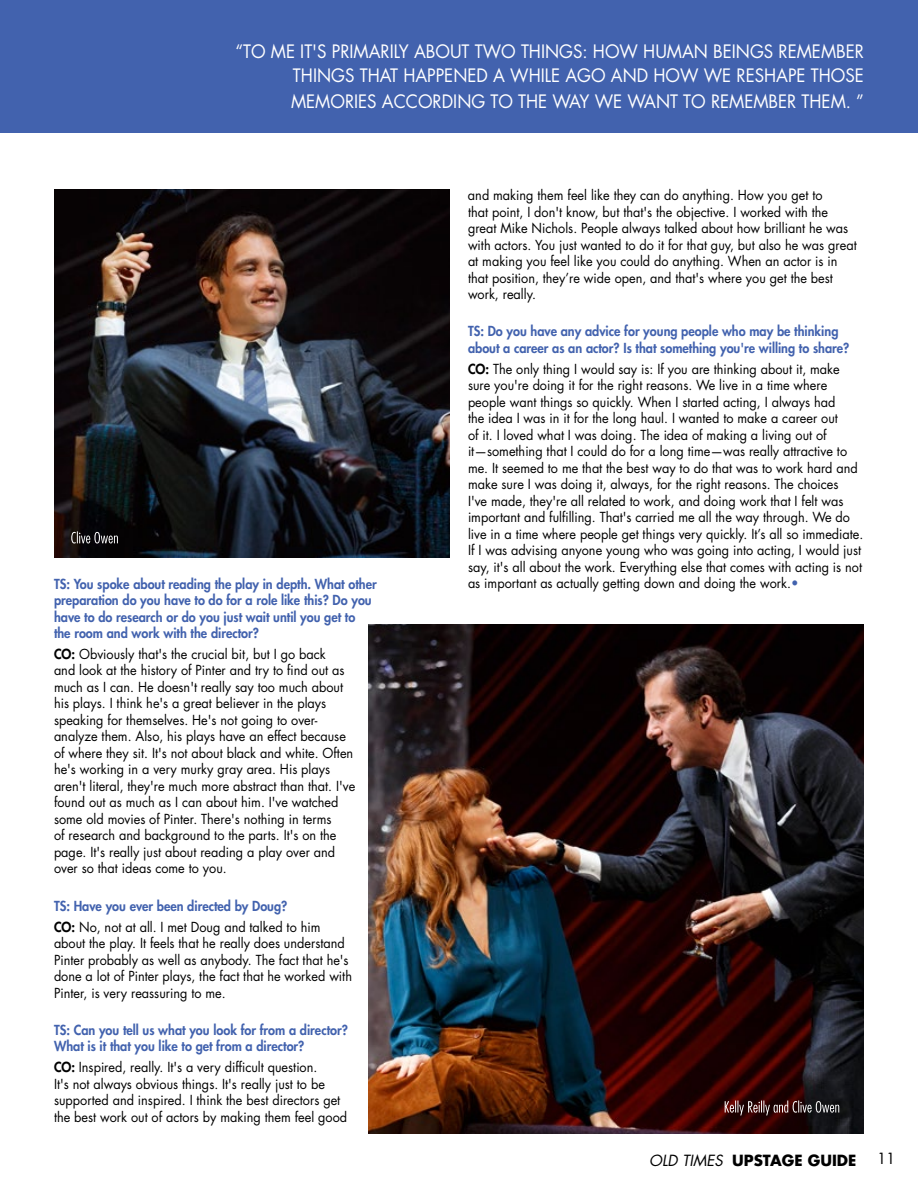
<style>
.page{position:relative;width:918px;height:1188px;background:#fff}
.page>*{position:absolute;margin:0;border:0;box-sizing:border-box;transform-origin:0 0}
.t1{font:18px/24.8px "Futura Std";color:#fff;text-align:justify;scale:.94 1}
.t2{font:700 15px "Futura Std";color:#000}
.t3{font:15px "Futura Std";color:#000}
.t4{font:13.5px/16.5px "Futura Std";color:#000;scale:.94 1}
.t5{font:800 13.5px/16.5px "Futura Std";color:#4262ae;scale:.94 1}
.s1{font-weight:800}
.s2{font-weight:800;color:#4262ae}
.s3{color:#4262ae}
.s4{font-weight:400;font-style:italic}
</style>
<div class="page">
<div style="left:0;top:0;width:918px;height:133px;background:#4262ae"></div>
<img style="left:54px;top:189px;width:396px;height:368px">
<img style="left:369px;top:624px;width:495px;height:510px">
<svg style="left:71px;top:531px;width:47px;height:13px"></svg>
<svg style="left:725px;top:1101px;width:114px;height:14px;background:#563f40"></svg>
<h1 class="t1" style="left:291px;top:39px;width:611px;text-indent:-56px">“TO ME IT'S PRIMARILY ABOUT TWO THINGS: HOW HUMAN BEINGS REMEMBER THINGS THAT HAPPENED A WHILE AGO AND HOW WE RESHAPE THOSE MEMORIES ACCORDING TO THE WAY WE WANT TO REMEMBER THEM. ”</h1>
<p class="t5" style="left:54px;top:575px;width:345px">TS: You spoke about reading the play in depth. What other preparation do you have to do for a role like this? Do you have to do research or do you just wait until you get to<br>the room and work with the director?</p>
<p class="t4" style="left:54px;top:646px;width:322px"><span class="s1">CO:</span> Obviously that's the crucial bit, but I go back<br>and look at the history of Pinter and try to find out as much as I can. He doesn't really say too much about his plays. I think he's a great believer in the plays speaking for themselves. He's not going to over&shy;analyze them. Also, his plays have an effect because of where they sit. It's not about black and white. Often he's working in a very murky gray area. His plays aren't literal, they're much more abstract than that. I've found out as much as I can about him. I've watched some old movies of Pinter. There's nothing in terms<br>of research and background to the parts. It's on the page. It's really just about reading a play over and over so that ideas come to you.</p>
<p class="t4" style="left:54px;top:896px;width:285px;line-height:20.9px"><span class="s2">TS: Have you ever been directed by Doug?<br></span><span class="s1">CO:</span> No, not at all. I met Doug and talked to him</p>
<p class="t4" style="left:54px;top:935px;width:319px">about the play. It feels that he really does understand Pinter probably as well as anybody. The fact that he's done a lot of Pinter plays, the fact that he worked with Pinter, is very reassuring to me.</p>
<p class="t5" style="left:54px;top:1022px;width:314px">TS: Can you tell us what you look for from a director?<br>What is it that you like to get from a director?</p>
<p class="t4" style="left:54px;top:1059px;width:313px"><span class="s1">CO:</span> Inspired, really. It's a very difficult question.<br>It's not always obvious things. It's really just to be supported and inspired. I think the best directors get the best work out of actors by making them feel good</p>
<p class="t4" style="left:468px;top:187px;width:415px">and making them feel like they can do anything. How you get to<br>that point, I don't know, but that's the objective. I worked with the great Mike Nichols. People always talked about how brilliant he was with actors. You just wanted to do it for that guy, but also he was great at making you feel like you could do anything. When an actor is in that position, they’re wide open, and that's where you get the best work, really.</p>
<p class="t5" style="left:468px;top:323px;width:407px">TS: Do you have any advice for young people who may be thinking about a career as an actor? Is that something you're willing to share?</p>
<p class="t4" style="left:468px;top:361px;width:422px"><span class="s1">CO:</span> The only thing I would say is: If you are thinking about it, make sure you're doing it for the right reasons. We live in a time where people want things so quickly. When I started acting, I always had<br>the idea I was in it for the long haul. I wanted to make a career out<br>of it. I loved what I was doing. The idea of making a living out of it—something that I could do for a long time—was really attractive to me. It seemed to me that the best way to do that was to work hard and make sure I was doing it, always, for the right reasons. The choices<br>I've made, they're all related to work, and doing work that I felt was important and fulfilling. That's carried me all the way through. We do live in a time where people get things very quickly. It’s all so immediate.<br>If I was advising anyone young who was going into acting, I would just say, it's all about the work. Everything else that comes with acting is not as important as actually getting down and doing the work.<span class="s3">•</span></p>
<p class="t2" style="left:649px;top:1150px;width:209px"><span class="s4">OLD TIMES</span> UPSTAGE GUIDE</p>
<p class="t3" style="left:877px;top:1149px;width:20px">11</p>
</div>
